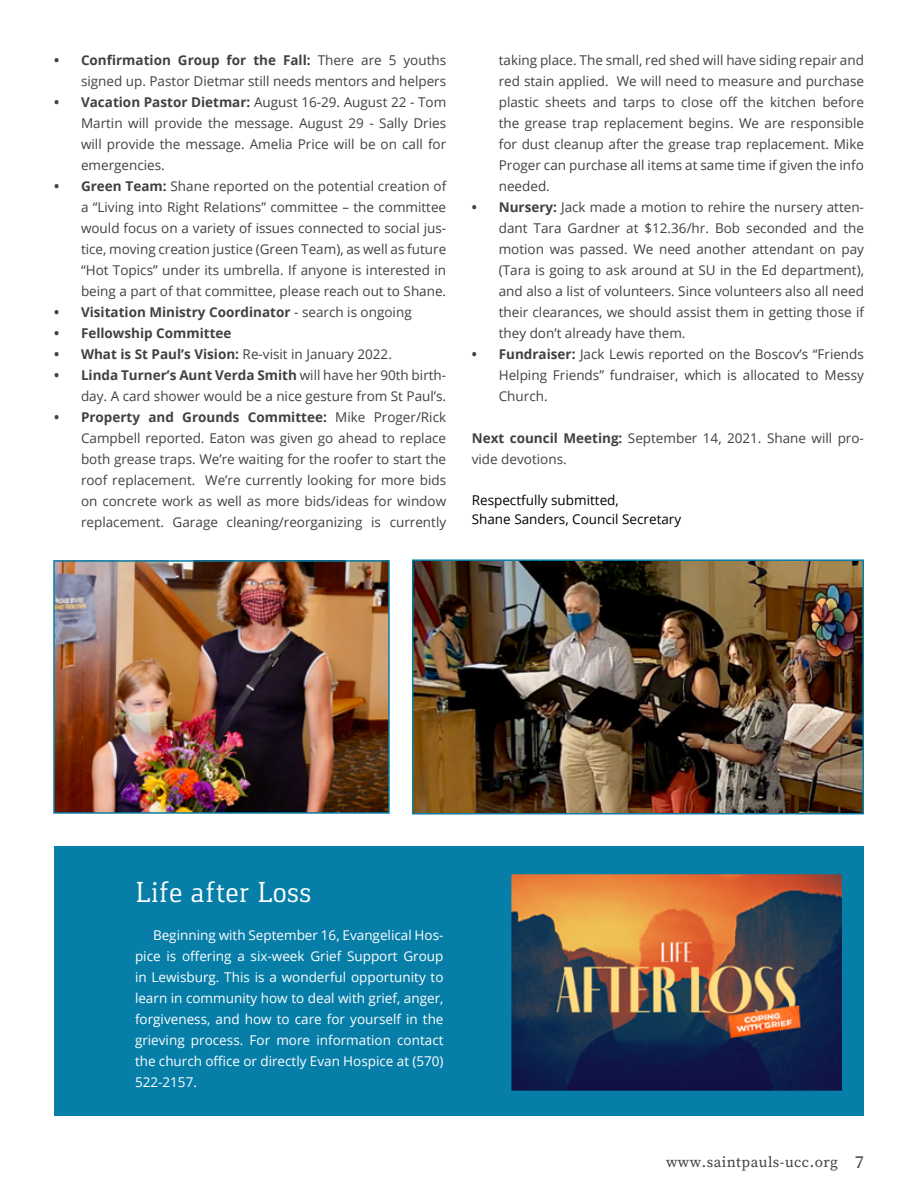
<style>
.page{position:relative;width:918px;height:1188px;background:#fff}
.page>*{position:absolute;margin:0;border:0;box-sizing:border-box;transform-origin:0 0}
.t1{font:30px "Gaspar";color:#fff}
.t2{font:15px "Source Serif Pro";letter-spacing:.03em;color:#414042}
.t3{font:13.5px/21px "Open Sans";color:#414042;text-align:justify}
.t4{font:13.5px/21px "Open Sans";color:#fff;text-align:justify}
.t5{font:700 13.5px "Open Sans";color:#414042}
.t6{font:13.5px/19.5px "Open Sans";color:#000}
.s1{font-weight:700}
.s2{font-weight:400}
.s3{font-size:18px}
</style>
<div class="page">
<div style="left:54px;top:846px;width:810px;height:270px;background:#077ea8"></div>
<img style="left:513px;top:876px;width:327px;height:213px">
<div style="left:510px;top:873px;width:333px;height:219px;border:2px solid #077ea8"></div>
<img style="left:56px;top:563px;width:331px;height:248px">
<div style="left:53px;top:560px;width:337px;height:254px;border:2px solid #077ea8"></div>
<img style="left:415px;top:562px;width:446px;height:249px">
<div style="left:412px;top:559px;width:452px;height:255px;border:2px solid #077ea8"></div>
<p class="t3" style="left:54px;top:49px;width:394px;text-align:right"><span class="s1">• Confirmation Group for the Fall:</span> There are 5 youths signed up. Pastor Dietmar still needs mentors and helpers</p>
<p class="t3" style="left:81px;top:91px;width:367px;text-indent:-27px"><span class="s1">• Vacation Pastor Dietmar:</span> August 16-29. August 22 - Tom Martin will provide the message. August 29 - Sally Dries will provide the message. Amelia Price will be on call for emergencies.</p>
<p class="t3" style="left:81px;top:175px;width:367px;text-indent:-27px"><span class="s1">• Green Team:</span> Shane reported on the potential creation of a “Living into Right Relations” committee – the committee would focus on a variety of issues connected to social jus&shy;tice, moving creation justice (Green Team), as well as future “Hot Topics” under its umbrella. If anyone is interested in being a part of that committee, please reach out to Shane.</p>
<p class="t5" style="left:54px;top:303px;width:359px">• Visitation Ministry Coordinator <span class="s2">- search is ongoing</span></p>
<p class="t5" style="left:54px;top:324px;width:179px">• Fellowship Committee</p>
<p class="t5" style="left:54px;top:345px;width:339px">• What is St Paul’s Vision: <span class="s2">Re-visit in January 2022.</span></p>
<p class="t3" style="left:54px;top:364px;width:394px;text-align:right"><span class="s1">• Linda Turner’s Aunt Verda Smith</span> will have her 90th birth&shy;day. A card shower would be a nice gesture from St Paul’s.</p>
<p class="t3" style="left:81px;top:406px;width:367px;text-indent:-27px"><span class="s1">• Property and Grounds Committee:</span> Mike Proger/Rick Campbell reported. Eaton was given go ahead to replace both grease traps. We’re waiting for the roofer to start the roof replacement. We’re currently looking for more bids on concrete work as well as more bids/ideas for window replacement. Garage cleaning/reorganizing is currently</p>
<p class="t3" style="left:499px;top:49px;width:367px">taking place. The small, red shed will have siding repair and red stain applied. We will need to measure and purchase plastic sheets and tarps to close off the kitchen before the grease trap replacement begins. We are responsible for dust cleanup after the grease trap replacement. Mike Proger can purchase all items at same time if given the info needed.</p>
<p class="t3" style="left:499px;top:197px;width:367px;text-indent:-27px"><span class="s1">• Nursery:</span> Jack made a motion to rehire the nursery atten&shy;dant Tara Gardner at $12.36/hr. Bob seconded and the motion was passed. We need another attendant on pay (Tara is going to ask around at SU in the Ed department), and also a list of volunteers. Since volunteers also all need their clearances, we should assist them in getting those if they don’t already have them.</p>
<p class="t3" style="left:499px;top:344px;width:367px;text-indent:-27px"><span class="s1">• Fundraiser:</span> Jack Lewis reported on the Boscov’s “Friends Helping Friends” fundraiser, which is allocated to Messy Church.</p>
<p class="t3" style="left:472px;top:428px;width:394px"><span class="s1">Next council Meeting:</span> September 14, 2021. Shane will pro&shy;vide devotions.</p>
<p class="t6" style="left:472px;top:490px;width:211px">Respectfully submitted,<br>Shane Sanders, Council Secretary</p>
<h1 class="t1" style="left:135px;top:876px;width:178px">Life after Loss</h1>
<p class="t4" style="left:135px;top:924px;width:310px;text-indent:18px">Beginning with September 16, Evangelical Hos&shy;pice is offering a six-week Grief Support Group in Lewisburg. This is a wonderful opportunity to learn in community how to deal with grief, anger, forgiveness, and how to care for yourself in the grieving process. For more information contact the church office or directly Evan Hospice at (570)<br>522-2157.</p>
<p class="t2" style="left:666px;top:1152px;width:199px">www.saintpauls-ucc.org <span class="s3">7</span></p>
</div>
